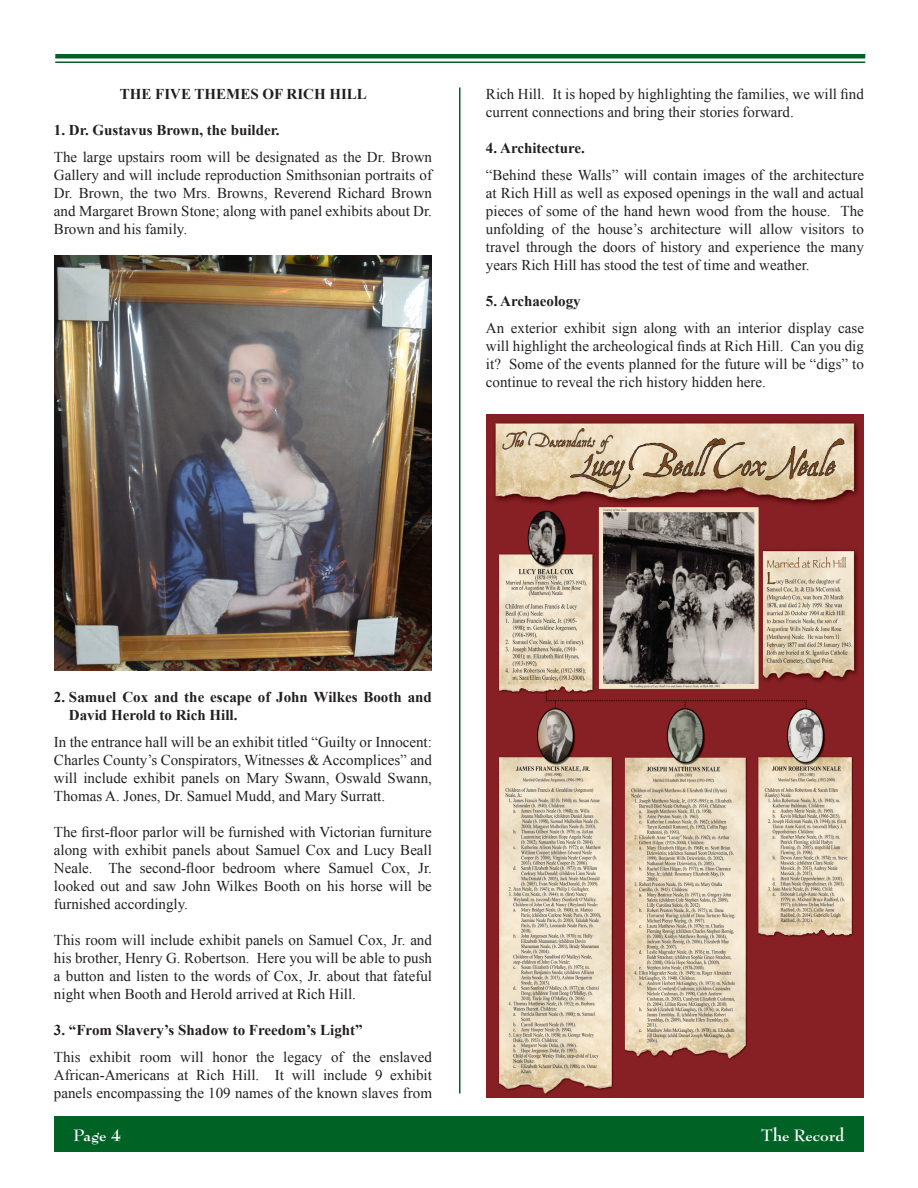
<style>
.page{position:relative;width:918px;height:1188px;background:#fff}
.page>*{position:absolute;margin:0;border:0;box-sizing:border-box;transform-origin:0 0}
.t1{font:700 18px "Bernhard Modern Std";color:#fff}
.t2{font:15px/18px "Times New Roman";color:#231f20;text-align:justify}
.t3{font:700 15px/18px "Times New Roman";color:#231f20}
</style>
<div class="page">
<div style="left:54px;top:1116px;width:810px;height:36px;background:#006224"></div>
<hr style="left:55px;top:54px;width:810px;height:4px;background:#006224">
<hr style="left:55px;top:61px;width:810px;height:2px;background:#006224">
<hr style="left:459px;top:87px;width:1px;height:1007px;background:#006224">
<img style="left:487px;top:415px;width:376px;height:682px">
<img style="left:54px;top:255px;width:377px;height:415px">
<p class="t3" style="left:120px;top:84px;width:249px">THE FIVE THEMES OF RICH HILL</p>
<p class="t3" style="left:54px;top:120px;width:227px">1. Dr. Gustavus Brown, the builder.</p>
<p class="t2" style="left:54px;top:147px;width:380px">The large upstairs room will be designated as the Dr. Brown Gallery and will include reproduction Smithsonian portraits of Dr. Brown, the two Mrs. Browns, Reverend Richard Brown and Margaret Brown Stone; along with panel exhibits about Dr.<br>Brown and his family.</p>
<p class="t2" style="left:486px;top:85px;width:379px">Rich Hill. It is hoped by highlighting the families, we will find current connections and bring their stories forward.</p>
<p class="t3" style="left:486px;top:139px;width:100px">4. Architecture.</p>
<p class="t2" style="left:486px;top:166px;width:380px">“Behind these Walls” will contain images of the architecture at Rich Hill as well as exposed openings in the wall and actual pieces of some of the hand hewn wood from the house. The unfolding of the house’s architecture will allow visitors to travel through the doors of history and experience the many years Rich Hill has stood the test of time and weather.</p>
<p class="t3" style="left:486px;top:292px;width:96px">5. Archaeology</p>
<p class="t2" style="left:486px;top:319px;width:380px">An exterior exhibit sign along with an interior display case will highlight the archeological finds at Rich Hill. Can you dig it? Some of the events planned for the future will be “digs” to continue to reveal the rich history hidden here.</p>
<p class="t3" style="left:69px;top:687px;width:364px;text-indent:-15px">2. Samuel Cox and the escape of John Wilkes Booth and<br>David Herold to Rich Hill.</p>
<p class="t2" style="left:54px;top:732px;width:380px">In the entrance hall will be an exhibit titled “Guilty or Innocent:<br>Charles County’s Conspirators, Witnesses &amp; Accomplices” and will include exhibit panels on Mary Swann, Oswald Swann, Thomas A. Jones, Dr. Samuel Mudd, and Mary Surratt.</p>
<p class="t2" style="left:54px;top:822px;width:379px">The first-floor parlor will be furnished with Victorian furniture along with exhibit panels about Samuel Cox and Lucy Beall Neale. The second-floor bedroom where Samuel Cox, Jr. looked out and saw John Wilkes Booth on his horse will be furnished accordingly.</p>
<p class="t2" style="left:54px;top:930px;width:380px">This room will include exhibit panels on Samuel Cox, Jr. and his brother, Henry G. Robertson. Here you will be able to push a button and listen to the words of Cox, Jr. about that fateful night when Booth and Herold arrived at Rich Hill.</p>
<p class="t3" style="left:54px;top:1020px;width:310px">3. “From Slavery’s Shadow to Freedom’s Light”</p>
<p class="t2" style="left:54px;top:1047px;width:380px">This exhibit room will honor the legacy of the enslaved African-Americans at Rich Hill. It will include 9 exhibit panels encompassing the 109 names of the known slaves from</p>
<p class="t1" style="left:74px;top:1126px;width:49px">Page 4</p>
<p class="t1" style="left:761px;top:1126px;width:85px">The Record</p>
</div>
